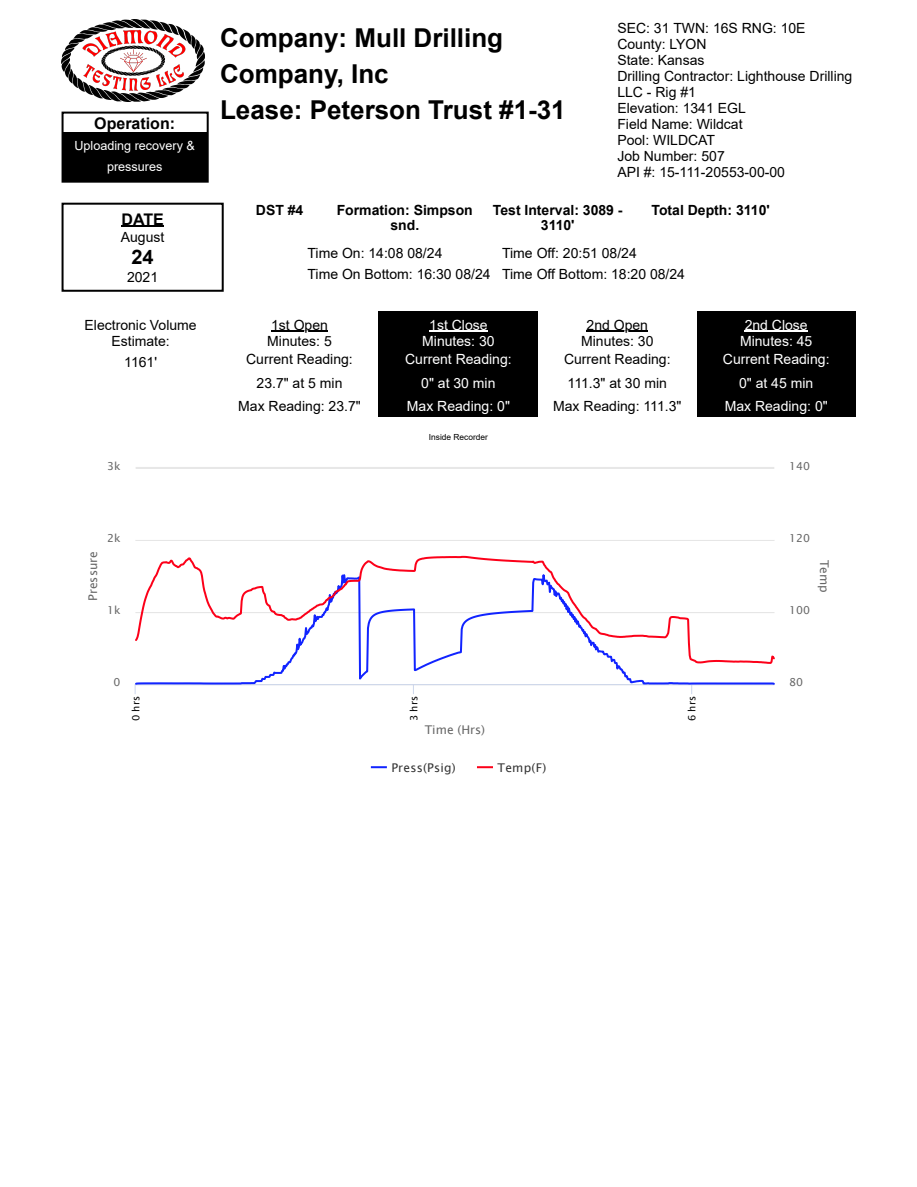
<style>
.page{position:relative;width:917px;height:1187px;background:#fff}
.page>*{position:absolute;margin:0;border:0;box-sizing:border-box;transform-origin:0 0}
.t1{font:700 25.95px/36px "Arial";color:#000}
.t2{font:700 19.95px "Arial";color:#000}
.t3{font:700 16.05px "Arial";color:#000}
.t4{font:13.95px/16px "Arial";color:#000}
.t5{font:13.95px/16px "Arial";color:#fff;text-align:center}
.t6{font:700 13.95px/15px "Arial";color:#000;text-align:center}
.t7{font:12.6px/21px "Arial";color:#fff;text-align:center}
.t8{font:12px "Lucida Sans Unicode";color:#666}
.t9{font:12px "Lucida Sans Unicode";letter-spacing:.02em;color:#333}
.t10{font:10.95px "Lucida Sans Unicode";color:#666}
.t11{font:10.05px "Lucida Sans Unicode";color:#000}
.t12{font:8.4px "Arial";color:#000}
</style>
<div class="page">
<div style="left:62px;top:112px;width:147px;height:71px;border:2px solid #000"></div>
<div style="left:64px;top:133px;width:143px;height:48px;background:#000"></div>
<img style="left:62px;top:20px;width:143px;height:82px">
<div style="left:62px;top:203px;width:162px;height:89px;border:2px solid #000"></div>
<hr style="left:121px;top:226px;width:43px;height:1px;background:#000">
<hr style="left:271px;top:331px;width:57px;height:1px;background:#000">
<div style="left:379px;top:312px;width:159px;height:105px;background:#000"></div>
<hr style="left:429px;top:331px;width:58px;height:1px;background:#fff">
<hr style="left:586px;top:331px;width:62px;height:1px;background:#000">
<div style="left:697px;top:312px;width:158px;height:105px;background:#000"></div>
<hr style="left:744px;top:331px;width:63px;height:1px;background:#fff">
<hr style="left:136px;top:468px;width:638px;height:1px;background:#e6e6e6">
<hr style="left:136px;top:540px;width:638px;height:1px;background:#e6e6e6">
<hr style="left:136px;top:467px;width:638px;height:1px;background:#e6e6e6">
<hr style="left:136px;top:684px;width:638px;height:1px;background:#ccd6eb">
<svg style="left:136px;top:665px;width:638px;height:19px"></svg>
<svg style="left:136px;top:555px;width:638px;height:110px"></svg>
<svg style="left:371px;top:766px;width:16px;height:2px"></svg>
<svg style="left:477px;top:766px;width:16px;height:2px"></svg>
<h3 class="t3" style="left:94px;top:114px;width:82px">Operation:</h3>
<p class="t7" style="left:74px;top:135px;width:122px">Uploading recovery &amp; pressures</p>
<h3 class="t3" style="left:121px;top:210px;width:44px">DATE</h3>
<h4 class="t4" style="left:121px;top:229px;width:45px">August</h4>
<h2 class="t2" style="left:131px;top:246px;width:24px">24</h2>
<h4 class="t4" style="left:127px;top:269px;width:33px">2021</h4>
<h3 class="t4" style="left:85px;top:317px;width:114px;text-align:center">Electronic Volume<br>Estimate:</h3>
<h4 class="t4" style="left:124px;top:354px;width:34px">1161'</h4>
<p class="t10" style="left:107px;top:458px;width:15px">3k</p>
<h1 class="t1" style="left:220px;top:20px;width:284px">Company: Mull Drilling<br>Company, Inc</h1>
<h1 class="t1" style="left:220px;top:92px;width:347px">Lease: Peterson Trust #1-31</h1>
<h4 class="t4" style="left:617px;top:20px;width:190px">SEC: 31 TWN: 16S RNG: 10E</h4>
<h4 class="t4" style="left:617px;top:36px;width:91px">County: LYON</h4>
<h4 class="t4" style="left:617px;top:52px;width:89px">State: Kansas</h4>
<h4 class="t4" style="left:617px;top:68px;width:236px">Drilling Contractor: Lighthouse Drilling<br>LLC - Rig #1</h4>
<h4 class="t4" style="left:617px;top:100px;width:130px">Elevation: 1341 EGL</h4>
<h4 class="t4" style="left:617px;top:116px;width:127px">Field Name: Wildcat</h4>
<h4 class="t4" style="left:617px;top:132px;width:99px">Pool: WILDCAT</h4>
<h4 class="t4" style="left:617px;top:148px;width:109px">Job Number: 507</h4>
<h4 class="t4" style="left:617px;top:164px;width:169px">API #: 15-111-20553-00-00</h4>
<h3 class="t6" style="left:256px;top:202px;width:49px">DST #4</h3>
<h3 class="t6" style="left:337px;top:202px;width:138px">Formation: Simpson snd.</h3>
<h3 class="t6" style="left:493px;top:202px;width:131px">Test Interval: 3089 -<br>3110'</h3>
<h3 class="t6" style="left:651px;top:202px;width:120px">Total Depth: 3110'</h3>
<p class="t4" style="left:307px;top:245px;width:136px">Time On: 14:08 08/24</p>
<p class="t4" style="left:502px;top:245px;width:136px">Time Off: 20:51 08/24</p>
<p class="t4" style="left:307px;top:266px;width:185px">Time On Bottom: 16:30 08/24</p>
<p class="t4" style="left:502px;top:266px;width:184px">Time Off Bottom: 18:20 08/24</p>
<h3 class="t4" style="left:267px;top:317px;width:66px">1st Open<br>Minutes: 5</h3>
<p class="t4" style="left:246px;top:351px;width:108px">Current Reading:</p>
<h4 class="t4" style="left:256px;top:375px;width:87px">23.7" at 5 min</h4>
<p class="t4" style="left:238px;top:398px;width:124px">Max Reading: 23.7"</p>
<h3 class="t5" style="left:422px;top:317px;width:74px">1st Close<br>Minutes: 30</h3>
<p class="t5" style="left:405px;top:351px;width:108px">Current Reading:</p>
<h4 class="t5" style="left:421px;top:375px;width:76px">0" at 30 min</h4>
<p class="t5" style="left:407px;top:398px;width:105px">Max Reading: 0"</p>
<p class="t12" style="left:429px;top:432px;width:61px">Inside Recorder</p>
<h3 class="t4" style="left:581px;top:317px;width:74px;text-align:center">2nd Open<br>Minutes: 30</h3>
<p class="t4" style="left:564px;top:351px;width:108px">Current Reading:</p>
<h4 class="t4" style="left:567px;top:375px;width:101px">111.3" at 30 min</h4>
<p class="t4" style="left:553px;top:398px;width:130px">Max Reading: 111.3"</p>
<h3 class="t5" style="left:740px;top:317px;width:74px">2nd Close<br>Minutes: 45</h3>
<p class="t5" style="left:723px;top:351px;width:108px">Current Reading:</p>
<h4 class="t5" style="left:739px;top:375px;width:76px">0" at 45 min</h4>
<p class="t5" style="left:724px;top:398px;width:105px">Max Reading: 0"</p>
<p class="t10" style="left:789px;top:458px;width:22px">140</p>
<p class="t10" style="left:107px;top:530px;width:15px">2k</p>
<p class="t10" style="left:789px;top:530px;width:22px">120</p>
<p class="t8" style="left:84px;top:601px;width:51px;rotate:-90deg">Pressure</p>
<p class="t8" style="left:833px;top:559px;width:35px;rotate:90deg">Temp</p>
<p class="t10" style="left:107px;top:602px;width:15px">1k</p>
<p class="t10" style="left:114px;top:674px;width:8px">0</p>
<p class="t11" style="left:128px;top:721px;width:26px;rotate:-90deg">0 hrs</p>
<p class="t11" style="left:406px;top:721px;width:26px;rotate:-90deg">3 hrs</p>
<p class="t11" style="left:684px;top:721px;width:26px;rotate:-90deg">6 hrs</p>
<p class="t8" style="left:425px;top:721px;width:62px">Time (Hrs)</p>
<p class="t9" style="left:391px;top:759px;width:66px">Press(Psig)</p>
<p class="t9" style="left:497px;top:759px;width:50px">Temp(F)</p>
<p class="t10" style="left:789px;top:602px;width:22px">100</p>
<p class="t10" style="left:789px;top:674px;width:15px">80</p>
</div>
